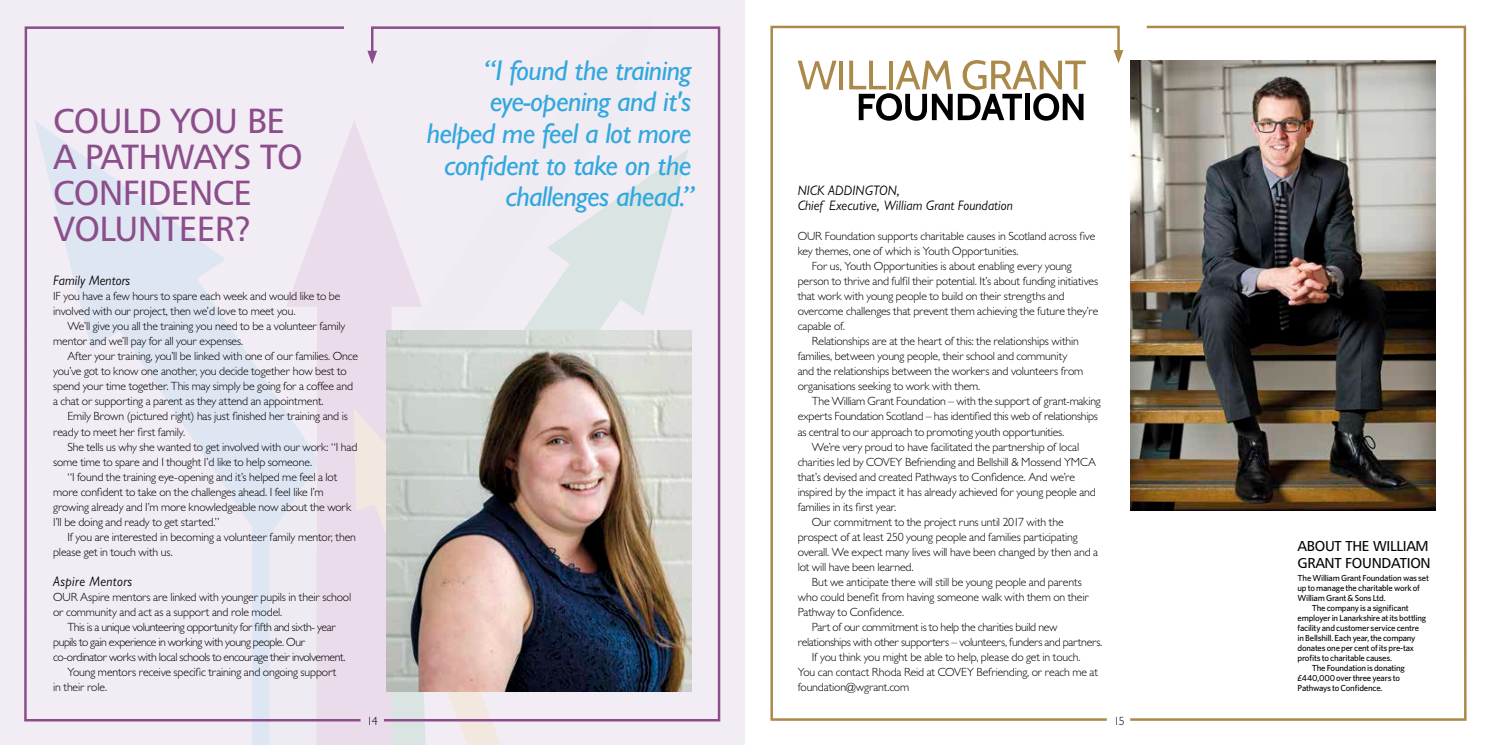
<style>
.page{position:relative;width:1489px;height:745px;background:#fff}
.page>*{position:absolute;margin:0;border:0;box-sizing:border-box;transform-origin:0 0}
.t1{font:35px/35.9px "Humanist 777 BT Roman B";letter-spacing:-.02em;color:#8c4e8b}
.t2{font:italic 500 28.75px/31.6px "Gill Sans MT Pro";letter-spacing:-.02em;color:#32a8de;text-align:right}
.t3{font:14.38px/17.1px "Humanist 777 BT Roman B";letter-spacing:-.02em;color:#000}
.t4{font:italic 13.75px/15px "Gill Sans MT Pro";letter-spacing:.01em;color:#000;scale:.95 1}
.t5{font:italic 13.75px "Gill Sans MT Pro";letter-spacing:.03em;color:#000;scale:.95 1}
.t6{font:300 11.88px/15px "Gill Sans MT Pro";letter-spacing:-.015em;color:#000}
.t7{font:300 11.88px "Gill Sans MT Pro";letter-spacing:-.04em;color:#000}
.t8{font:500 8.75px "Whitney HTF";letter-spacing:-.025em;color:#000}
</style>
<div class="page">
<div style="left:0;top:0;width:744px;height:744px;background:#f2edf5"></div>
<div style="left:316px;top:146px;width:54px;height:598px;background:#eadceb"></div>
<svg style="left:354px;top:407px;width:146px;height:337px"></svg>
<img style="left:1130px;top:25px;width:337px;height:696px">
<svg style="left:770px;top:25px;width:350px;height:696px"></svg>
<svg style="left:1113px;top:50px;width:10px;height:13px"></svg>
<svg style="left:24px;top:26px;width:339px;height:696px"></svg>
<img style="left:370px;top:26px;width:351px;height:696px">
<svg style="left:367px;top:51px;width:10px;height:13px"></svg>
<h1 class="t1" style="left:53px;top:102px;width:251px">COULD YOU BE<br>A PATHWAYS TO<br>CONFIDENCE<br>VOLUNTEER?</h1>
<p class="t4" style="left:53px;top:273px;width:83px">Family Mentors</p>
<p class="t6" style="left:53px;top:288px;width:289px">IF you have a few hours to spare each week and would like to be involved with our project, then we’d love to meet you.</p>
<p class="t6" style="left:53px;top:318px;width:294px;text-indent:14px">We’ll give you all the training you need to be a volunteer family mentor and we’ll pay for all your expenses.</p>
<p class="t6" style="left:53px;top:348px;width:306px;text-indent:14px">After your training, you’ll be linked with one of our families. Once you’ve got to know one another, you decide together how best to spend your time together. This may simply be going for a coffee and a chat or supporting a parent as they attend an appointment.</p>
<p class="t6" style="left:53px;top:408px;width:296px;text-indent:14px">Emily Brown (pictured right) has just finished her training and is ready to meet her first family.</p>
<p class="t6" style="left:67px;top:438px;width:291px">She tells us why she wanted to get involved with our work: “I had</p>
<p class="t6" style="left:53px;top:453px;width:260px">some time to spare and I thought I’d like to help someone.</p>
<p class="t6" style="left:67px;top:468px;width:271px">“I found the training eye-opening and it’s helped me feel a lot</p>
<p class="t6" style="left:53px;top:483px;width:272px">more confident to take on the challenges ahead. I feel like I’m</p>
<p class="t6" style="left:53px;top:498px;width:299px">growing already and I’m more knowledgeable now about the work</p>
<p class="t6" style="left:53px;top:513px;width:168px">I’ll be doing and ready to get started.”</p>
<p class="t6" style="left:67px;top:528px;width:290px">If you are interested in becoming a volunteer family mentor, then</p>
<p class="t6" style="left:53px;top:543px;width:121px">please get in touch with us.</p>
<p class="t5" style="left:53px;top:572px;width:85px">Aspire Mentors</p>
<p class="t6" style="left:53px;top:588px;width:299px">OUR Aspire mentors are linked with younger pupils in their school or community and act as a support and role model.</p>
<p class="t7" style="left:67px;top:619px;width:270px">This is a unique volunteering opportunity for fifth and sixth- year</p>
<p class="t7" style="left:53px;top:634px;width:253px">pupils to gain experience in working with young people. Our</p>
<p class="t7" style="left:53px;top:649px;width:294px">co-ordinator works with local schools to encourage their involvement.</p>
<p class="t6" style="left:67px;top:663px;width:271px">Young mentors receive specific training and ongoing support</p>
<p class="t6" style="left:53px;top:678px;width:55px">in their role.</p>
<p class="t6" style="left:367px;top:712px;width:12px">14</p>
<h2 class="t2" style="left:427px;top:54px;width:269px">“I found the training eye-opening and it's helped me feel a lot more confident to take on the challenges ahead.”</h2>
<p class="t4" style="left:797px;top:183px;width:228px">NICK ADDINGTON,<br>Chief Executive, William Grant Foundation</p>
<p class="t6" style="left:797px;top:228px;width:299px">OUR Foundation supports charitable causes in Scotland across five</p>
<p class="t6" style="left:797px;top:243px;width:222px">key themes, one of which is Youth Opportunities.</p>
<p class="t6" style="left:811px;top:258px;width:261px">For us, Youth Opportunities is about enabling every young</p>
<p class="t6" style="left:797px;top:273px;width:302px">person to thrive and fulfil their potential. It’s about funding initiatives</p>
<p class="t6" style="left:797px;top:288px;width:268px">that work with young people to build on their strengths and</p>
<p class="t6" style="left:797px;top:303px;width:302px">overcome challenges that prevent them achieving the future they’re</p>
<p class="t6" style="left:797px;top:318px;width:49px">capable of.</p>
<p class="t6" style="left:811px;top:333px;width:268px">Relationships are at the heart of this: the relationships within</p>
<p class="t6" style="left:797px;top:348px;width:271px">families, between young people, their school and community</p>
<p class="t6" style="left:797px;top:363px;width:287px">and the relationships between the workers and volunteers from</p>
<p class="t6" style="left:797px;top:378px;width:184px">organisations seeking to work with them.</p>
<p class="t6" style="left:811px;top:393px;width:290px">The William Grant Foundation – with the support of grant-making</p>
<p class="t6" style="left:797px;top:408px;width:302px">experts Foundation Scotland – has identified this web of relationships</p>
<p class="t6" style="left:797px;top:423px;width:268px">as central to our approach to promoting youth opportunities.</p>
<p class="t6" style="left:811px;top:438px;width:269px">We’re very proud to have facilitated the partnership of local</p>
<p class="t6" style="left:797px;top:453px;width:300px">charities led by COVEY Befriending and Bellshill &amp; Mossend YMCA</p>
<p class="t6" style="left:797px;top:468px;width:279px">that’s devised and created Pathways to Confidence. And we’re</p>
<p class="t6" style="left:797px;top:483px;width:300px">inspired by the impact it has already achieved for young people and</p>
<p class="t6" style="left:797px;top:498px;width:100px">families in its first year.</p>
<p class="t6" style="left:811px;top:513px;width:253px">Our commitment to the project runs until 2017 with the</p>
<p class="t6" style="left:797px;top:528px;width:281px">prospect of at least 250 young people and families participating</p>
<p class="t6" style="left:797px;top:543px;width:302px">overall. We expect many lives will have been changed by then and a</p>
<p class="t6" style="left:797px;top:558px;width:117px">lot will have been learned.</p>
<p class="t6" style="left:811px;top:573px;width:271px">But we anticipate there will still be young people and parents</p>
<p class="t6" style="left:797px;top:588px;width:293px">who could benefit from having someone walk with them on their</p>
<p class="t6" style="left:797px;top:603px;width:108px">Pathway to Confidence.</p>
<p class="t6" style="left:811px;top:618px;width:247px">Part of our commitment is to help the charities build new</p>
<p class="t6" style="left:797px;top:633px;width:306px">relationships with other supporters – volunteers, funders and partners.</p>
<p class="t6" style="left:811px;top:648px;width:270px">If you think you might be able to help, please do get in touch.</p>
<p class="t6" style="left:797px;top:663px;width:302px">You can contact Rhoda Reid at COVEY Befriending, or reach me at</p>
<p class="t6" style="left:797px;top:678px;width:113px">foundation@wgrant.com</p>
<p class="t6" style="left:1113px;top:712px;width:12px">15</p>
<p class="t3" style="left:1297px;top:536px;width:135px">ABOUT THE WILLIAM<br>GRANT FOUNDATION</p>
<p class="t8" style="left:1297px;top:572px;width:133px">The William Grant Foundation was set</p>
<p class="t8" style="left:1297px;top:582px;width:124px">up to manage the charitable work of</p>
<p class="t8" style="left:1297px;top:592px;width:90px">William Grant &amp; Sons Ltd.</p>
<p class="t8" style="left:1311px;top:602px;width:98px">The company is a significant</p>
<p class="t8" style="left:1297px;top:612px;width:130px">employer in Lanarkshire at its bottling</p>
<p class="t8" style="left:1297px;top:622px;width:123px">facility and customer service centre</p>
<p class="t8" style="left:1297px;top:632px;width:119px">in Bellshill. Each year, the company</p>
<p class="t8" style="left:1297px;top:642px;width:118px">donates one per cent of its pre-tax</p>
<p class="t8" style="left:1297px;top:652px;width:96px">profits to charitable causes.</p>
<p class="t8" style="left:1311px;top:662px;width:95px">The Foundation is donating</p>
<p class="t8" style="left:1297px;top:672px;width:104px">£440,000 over three years to</p>
<p class="t8" style="left:1297px;top:682px;width:87px">Pathways to Confidence.</p>
</div>
